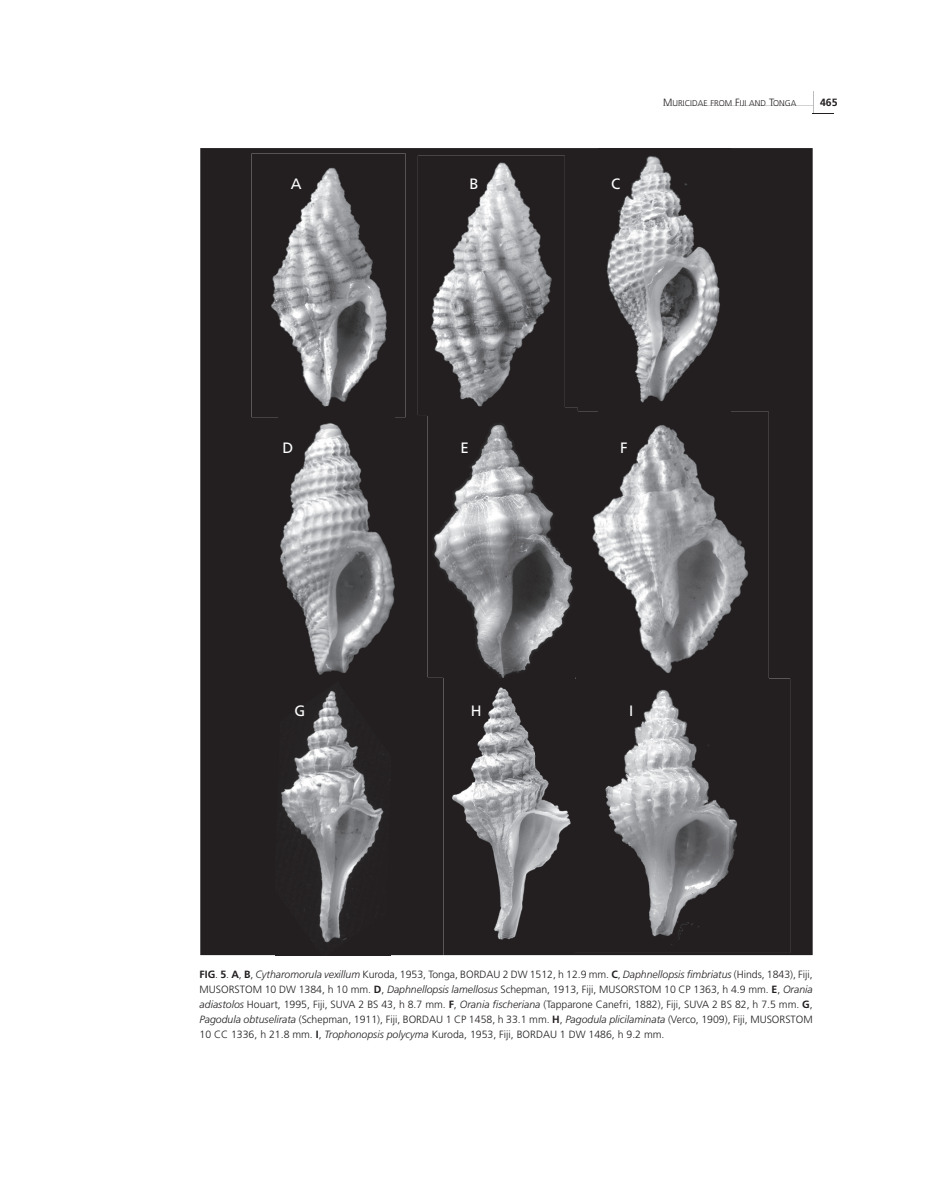
<style>
.page{position:relative;width:949px;height:1178px;background:#fff}
.page>*{position:absolute;margin:0;border:0;box-sizing:border-box;transform-origin:0 0}
.t1{font:15px "Frutiger LT Std";color:#fff}
.t2{font:300 10.5px/15px "Frutiger LT Std";color:#231f20;text-align:justify}
.t3{font:700 10.5px "Frutiger LT Std";color:#231f20}
.t4{font:300 8.4px "Frutiger LT Std";color:#231f20}
.s1{font-size:10.5px}
.s2{font-weight:700}
.s3{font-style:italic}
</style>
<div class="page">
<hr style="left:663px;top:105px;width:150px;height:1px;background:#d1d2d4">
<svg style="left:812px;top:91px;width:21px;height:23px"></svg>
<div style="left:200px;top:148px;width:612px;height:807px;background:#231f20"></div>
<img style="left:575px;top:678px;width:214px;height:275px">
<img style="left:443px;top:677px;width:132px;height:278px">
<img style="left:275px;top:681px;width:116px;height:274px">
<img style="left:576px;top:412px;width:192px;height:272px">
<img style="left:427px;top:408px;width:150px;height:269px">
<img style="left:576px;top:412px;width:1px;height:265px">
<img style="left:278px;top:417px;width:116px;height:260px">
<img style="left:598px;top:148px;width:132px;height:272px">
<img style="left:418px;top:156px;width:146px;height:259px">
<img style="left:427px;top:408px;width:137px;height:7px">
<img style="left:251px;top:154px;width:154px;height:263px">
<h1 class="t1" style="left:290px;top:175px;width:12px">A</h1>
<h1 class="t1" style="left:469px;top:175px;width:11px">B</h1>
<h1 class="t1" style="left:611px;top:175px;width:11px">C</h1>
<p class="t4" style="left:663px;top:99px;width:135px"><span class="s1">M</span>URICIDAE FROM <span class="s1">F</span>IJI AND <span class="s1">T</span>ONGA</p>
<p class="t3" style="left:819px;top:98px;width:19px">465</p>
<h1 class="t1" style="left:282px;top:439px;width:12px">D</h1>
<h1 class="t1" style="left:460px;top:439px;width:10px">E</h1>
<h1 class="t1" style="left:620px;top:439px;width:9px">F</h1>
<h1 class="t1" style="left:294px;top:702px;width:12px">G</h1>
<h1 class="t1" style="left:470px;top:702px;width:12px">H</h1>
<h1 class="t1" style="left:629px;top:702px;width:6px">I</h1>
<p class="t2" style="left:199px;top:967px;width:614px"><span class="s2">FIG</span>. <span class="s2">5</span>. <span class="s2">A</span>, <span class="s2">B</span>, <span class="s3">Cytharomorula vexillum</span> Kuroda, 1953, Tonga, BORDAU 2 DW 1512, h 12.9 mm. <span class="s2">C</span>, <span class="s3">Daphnellopsis fimbriatus</span> (Hinds, 1843), Fiji, MUSORSTOM 10 DW 1384, h 10 mm. <span class="s2">D</span>, <span class="s3">Daphnellopsis lamellosus</span> Schepman, 1913, Fiji, MUSORSTOM 10 CP 1363, h 4.9 mm. <span class="s2">E</span>, <span class="s3">Orania adiastolos</span> Houart, 1995, Fiji, SUVA 2 BS 43, h 8.7 mm. <span class="s2">F</span>, <span class="s3">Orania fischeriana</span> (Tapparone Canefri, 1882), Fiji, SUVA 2 BS 82, h 7.5 mm. <span class="s2">G</span>, <span class="s3">Pagodula obtuselirata</span> (Schepman, 1911), Fiji, BORDAU 1 CP 1458, h 33.1 mm. <span class="s2">H</span>, <span class="s3">Pagodula plicilaminata</span> (Verco, 1909), Fiji, MUSORSTOM 10 CC 1336, h 21.8 mm. <span class="s2">I</span>, <span class="s3">Trophonopsis polycyma</span> Kuroda, 1953, Fiji, BORDAU 1 DW 1486, h 9.2 mm.</p>
</div>
